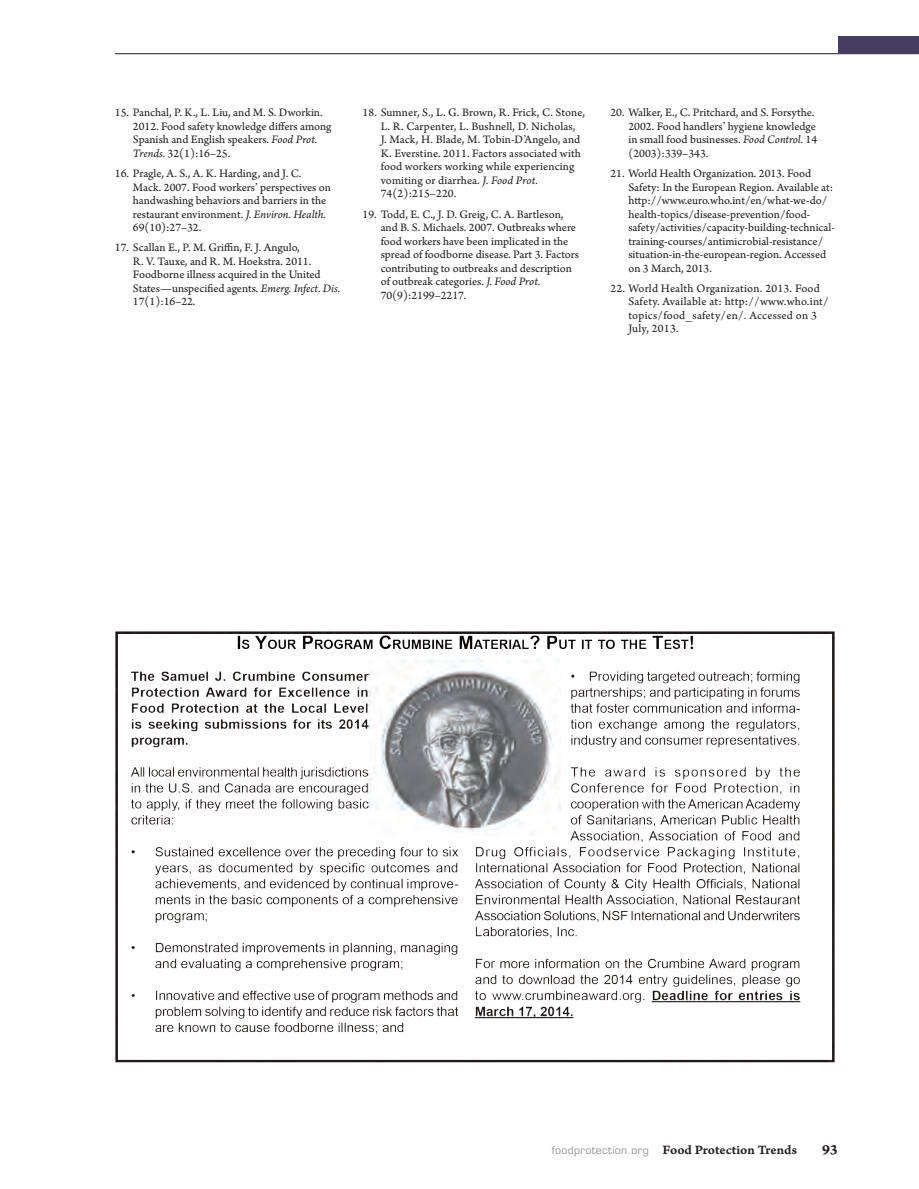
<style>
.page{position:relative;width:919px;height:1189px;background:#fff}
.page>*{position:absolute;margin:0;border:0;box-sizing:border-box;transform-origin:0 0}
.t1{font:15px "Arno Pro Bold Caption";color:#231f20}
.t2{font:13.5px "Arno Pro Smbd Caption";letter-spacing:-.005em;color:#231f20}
.t3{font:12px/13.5px "Arno Pro Sm Text";color:#231f20}
.t4{font:12px/13.5px "Arno Pro Sm Text";letter-spacing:.02em;color:#231f20}
.s1{font-family:"Arno Pro Italic Sm Text"}
.s2{font-family:"Eurostile";font-size:10.5px;color:#939598}
</style>
<div class="page">
<img style="left:115px;top:631px;width:720px;height:432px">
<hr style="left:115px;top:53px;width:803px;height:1px;background:#231f20">
<div style="left:837px;top:36px;width:81px;height:17px;background:#453e61"></div>
<p class="t3" style="left:133px;top:106px;width:200px;text-indent:-18px">15. Panchal, P. K., L. Liu, and M. S. Dworkin.<br>2012. Food safety knowledge differs among Spanish and English speakers. <span class="s1">Food Prot.<br>Trends.</span> 32(1):16–25.</p>
<p class="t3" style="left:133px;top:167px;width:199px;text-indent:-18px">16. Pragle, A. S., A. K. Harding, and J. C.<br>Mack. 2007. Food workers’ perspectives on handwashing behaviors and barriers in the restaurant environment. <span class="s1">J. Environ. Health.<br></span>69(10):27–32.</p>
<p class="t3" style="left:133px;top:241px;width:209px;text-indent:-18px">17. Scallan E., P. M. Griffin, F. J. Angulo,<br>R. V. Tauxe, and R. M. Hoekstra. 2011.<br>Foodborne illness acquired in the United States—unspecified agents. <span class="s1">Emerg. Infect. Dis.<br></span>17(1):16–22.</p>
<p class="t3" style="left:380px;top:106px;width:206px;text-indent:-18px">18. Sumner, S., L. G. Brown, R. Frick, C. Stone, L. R. Carpenter, L. Bushnell, D. Nicholas,<br>J. Mack, H. Blade, M. Tobin-D’Angelo, and K. Everstine. 2011. Factors associated with food workers working while experiencing vomiting or diarrhea. <span class="s1">J. Food Prot.<br></span>74(2):215–220.</p>
<p class="t3" style="left:380px;top:208px;width:200px;text-indent:-18px">19. Todd, E. C., J. D. Greig, C. A. Bartleson, and B. S. Michaels. 2007. Outbreaks where food workers have been implicated in the spread of foodborne disease. Part 3. Factors contributing to outbreaks and description of outbreak categories. <span class="s1">J. Food Prot.<br></span>70(9):2199–2217.</p>
<p class="t3" style="left:628px;top:106px;width:190px;text-indent:-18px">20. Walker, E., C. Pritchard, and S. Forsythe.<br>2002. Food handlers’ hygiene knowledge in small food businesses. <span class="s1">Food Control.</span> 14 (2003):339–343.</p>
<p class="t3" style="left:628px;top:167px;width:208px;text-indent:-18px">21. World Health Organization. 2013. Food Safety: In the European Region. Available at: http://www.euro.who.int/en/what-we-do/ health-topics/disease-prevention/food&shy;safety/activities/capacity-building-technical&shy;training-courses/antimicrobial-resistance/ situation-in-the-european-region. Accessed on 3 March, 2013.</p>
<p class="t4" style="left:628px;top:282px;width:202px;text-indent:-18px">22. World Health Organization. 2013. Food Safety. Available at: http://www.who.int/ topics/food_safety/en/. Accessed on 3<br>July, 2013.</p>
<p class="t2" style="left:551px;top:1141px;width:247px"><span class="s2">foodprotection.org</span> Food Protection Trends</p>
<p class="t1" style="left:821px;top:1140px;width:17px">93</p>
</div>
